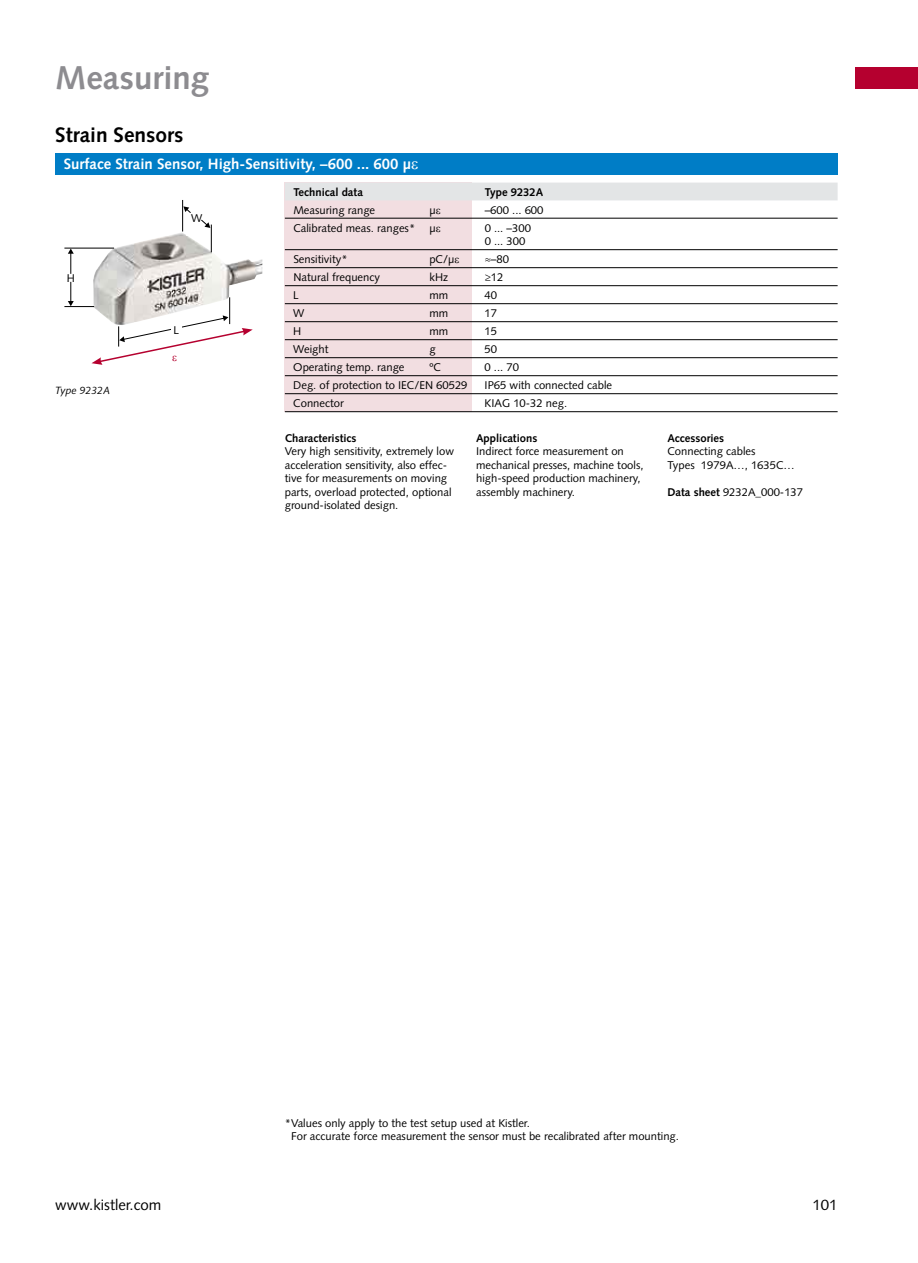
<style>
.page{position:relative;width:918px;height:1263px;background:#fff}
.page>*{position:absolute;margin:0;border:0;box-sizing:border-box;transform-origin:0 0}
.t1{font:700 33px "Syntax LT Std";color:#8d8c90}
.t2{font:700 21px "Syntax LT Std";color:#000}
.t3{font:700 15px "Syntax LT Std";color:#fff}
.t4{font:15px "Syntax LT Std";color:#000}
.t5{font:11.25px/13.5px "Syntax LT Std";color:#000}
.t6{font:700 11.25px "Syntax LT Std";color:#000}
.t7{font:italic 10.5px "Syntax LT Std";color:#000}
.s1{font-weight:700}
</style>
<div class="page">
<div style="left:855px;top:67px;width:63px;height:21px;background:#b5002f"></div>
<div style="left:55px;top:153px;width:783px;height:21px;background:#007dc6"></div>
<div style="left:285px;top:183px;width:187px;height:229px;background:#f2dee1"></div>
<div style="left:285px;top:183px;width:553px;height:17px;background:#e3e5e6"></div>
<hr style="left:285px;top:218px;width:553px;height:1px;background:#000">
<hr style="left:285px;top:249px;width:553px;height:1px;background:#000">
<hr style="left:285px;top:267px;width:553px;height:1px;background:#000">
<hr style="left:285px;top:285px;width:553px;height:1px;background:#000">
<hr style="left:285px;top:303px;width:553px;height:1px;background:#000">
<hr style="left:285px;top:321px;width:553px;height:1px;background:#000">
<hr style="left:285px;top:339px;width:553px;height:1px;background:#000">
<hr style="left:285px;top:357px;width:553px;height:1px;background:#000">
<hr style="left:285px;top:375px;width:553px;height:1px;background:#000">
<hr style="left:285px;top:393px;width:553px;height:1px;background:#000">
<hr style="left:285px;top:411px;width:553px;height:1px;background:#000">
<img style="left:93px;top:233px;width:169px;height:64px">
<hr style="left:182px;top:200px;width:1px;height:31px;background:#000">
<svg style="left:183px;top:206px;width:8px;height:7px"></svg>
<svg style="left:68px;top:249px;width:6px;height:25px"></svg>
<svg style="left:68px;top:282px;width:6px;height:24px"></svg>
<svg style="left:201px;top:219px;width:11px;height:33px"></svg>
<hr style="left:64px;top:248px;width:50px;height:1px;background:#000">
<hr style="left:64px;top:306px;width:30px;height:1px;background:#000">
<svg style="left:91px;top:297px;width:162px;height:68px"></svg>
<h1 class="t1" style="left:55px;top:59px;width:155px">Measuring</h1>
<h2 class="t2" style="left:55px;top:123px;width:130px">Strain Sensors</h2>
<h3 class="t3" style="left:64px;top:155px;width:349px">Surface Strain Sensor, High-Sensitivity, –600 ... 600 µ</h3>
<p class="t6" style="left:293px;top:185px;width:71px">Technical data</p>
<p class="t6" style="left:485px;top:185px;width:60px">Type 9232A</p>
<p class="t5" style="left:293px;top:203px;width:83px">Measuring range</p>
<p class="t5" style="left:429px;top:203px;width:8px">µ</p>
<p class="t5" style="left:485px;top:203px;width:60px">–600 ... 600</p>
<p class="t5" style="left:293px;top:221px;width:123px">Calibrated meas. ranges*</p>
<p class="t5" style="left:429px;top:221px;width:8px">µ</p>
<p class="t5" style="left:485px;top:221px;width:48px">0 ... –300<br>0 ... 300</p>
<p class="t5" style="left:293px;top:252px;width:56px">Sensitivity*</p>
<p class="t5" style="left:429px;top:252px;width:27px">pC/µ</p>
<p class="t5" style="left:485px;top:252px;width:26px">≈–80</p>
<p class="t5" style="left:293px;top:270px;width:88px">Natural frequency</p>
<p class="t5" style="left:429px;top:270px;width:20px">kHz</p>
<p class="t5" style="left:485px;top:270px;width:20px">≥12</p>
<p class="t5" style="left:293px;top:288px;width:7px">L</p>
<p class="t5" style="left:429px;top:288px;width:20px">mm</p>
<p class="t5" style="left:485px;top:288px;width:14px">40</p>
<p class="t5" style="left:293px;top:306px;width:13px">W</p>
<p class="t5" style="left:429px;top:306px;width:20px">mm</p>
<p class="t5" style="left:485px;top:306px;width:14px">17</p>
<p class="t5" style="left:293px;top:324px;width:10px">H</p>
<p class="t5" style="left:429px;top:324px;width:20px">mm</p>
<p class="t5" style="left:485px;top:324px;width:14px">15</p>
<p class="t5" style="left:293px;top:342px;width:37px">Weight</p>
<p class="t5" style="left:429px;top:342px;width:8px">g</p>
<p class="t5" style="left:485px;top:342px;width:14px">50</p>
<p class="t5" style="left:293px;top:360px;width:113px">Operating temp. range</p>
<p class="t5" style="left:429px;top:360px;width:13px">ºC</p>
<p class="t5" style="left:485px;top:360px;width:36px">0 ... 70</p>
<p class="t5" style="left:293px;top:378px;width:176px">Deg. of protection to IEC/EN 60529</p>
<p class="t5" style="left:485px;top:378px;width:129px">IP65 with connected cable</p>
<p class="t5" style="left:293px;top:396px;width:52px">Connector</p>
<p class="t5" style="left:485px;top:396px;width:84px">KIAG 10-32 neg.</p>
<p class="t6" style="left:285px;top:431px;width:73px">Characteristics</p>
<p class="t5" style="left:285px;top:445px;width:171px">Very high sensitivity, extremely low acceleration sensitivity, also effec&shy;tive for measurements on moving parts, overload protected, optional ground-isolated design.</p>
<p class="t5" style="left:191px;top:211px;width:13px">W</p>
<p class="t5" style="left:67px;top:272px;width:10px">H</p>
<p class="t5" style="left:173px;top:323px;width:7px">L</p>
<p class="t7" style="left:55px;top:384px;width:56px">Type 9232A</p>
<p class="t6" style="left:476px;top:431px;width:63px">Applications</p>
<p class="t5" style="left:476px;top:445px;width:169px">Indirect force measurement on mechanical presses, machine tools, high-speed production machinery, assembly machinery.</p>
<p class="t6" style="left:667px;top:431px;width:58px">Accessories</p>
<p class="t5" style="left:667px;top:445px;width:129px">Connecting cables<br>Types 1979A…, 1635C…</p>
<p class="t5" style="left:667px;top:485px;width:137px"><span class="s1">Data sheet</span> 9232A_000-137</p>
<p class="t5" style="left:291px;top:1116px;width:389px;text-indent:-6px">*Values only apply to the test setup used at Kistler.<br>For accurate force measurement the sensor must be recalibrated after mounting.</p>
<h3 class="t4" style="left:55px;top:1196px;width:108px">www.kistler.com</h3>
<h3 class="t4" style="left:813px;top:1196px;width:27px">101</h3>
</div>
